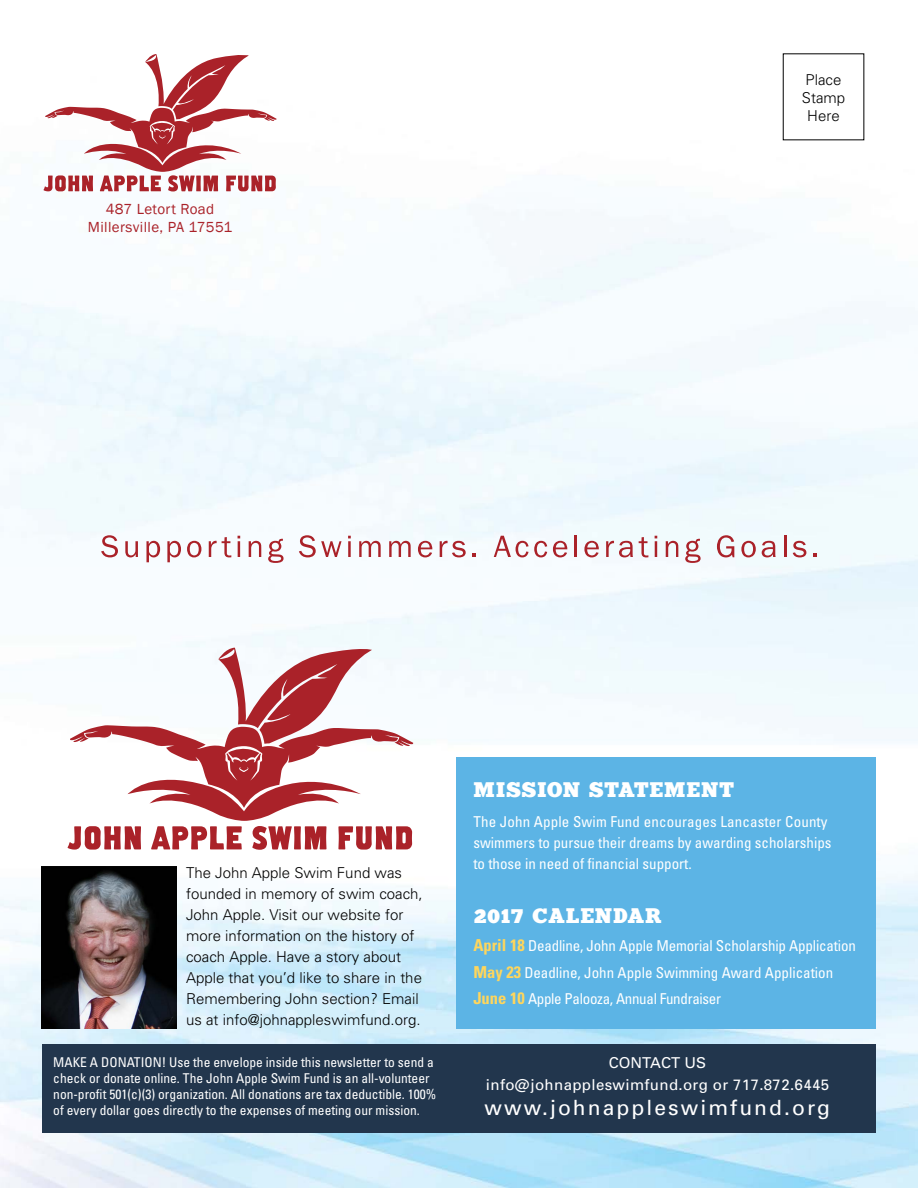
<style>
.page{position:relative;width:918px;height:1188px;background:#fff}
.page>*{position:absolute;margin:0;border:0;box-sizing:border-box;transform-origin:0 0}
.t1{font:21px "Merit";letter-spacing:.05em;color:#fff}
.t2{font:21px "Univers";letter-spacing:.1em;color:#fff}
.t3{font:condensed 15px/26.5px "Univers";color:#fff}
.t4{font:300 15px/21px "Univers";color:#000;text-align:center}
.t5{font:15px/22.5px "Univers";letter-spacing:.025em;color:#fff;text-align:center}
.t6{font:15px/18px "Franklin Gothic";letter-spacing:.025em;color:#aa2229;text-align:center}
.t7{font:condensed 13.5px/16.2px "Univers";color:#fff}
.s1{font-weight:700;font-size:16.5px;color:#ffd65c}
</style>
<div class="page">
<img style="left:0;top:53px;width:918px;height:1135px">
<svg style="left:44px;top:53px;width:233px;height:139px"></svg>
<svg style="left:101px;top:535px;width:17px;height:22px"></svg>
<svg style="left:125px;top:541px;width:13px;height:16px"></svg>
<svg style="left:146px;top:541px;width:14px;height:21px"></svg>
<svg style="left:167px;top:541px;width:14px;height:21px"></svg>
<svg style="left:187px;top:541px;width:14px;height:16px"></svg>
<svg style="left:209px;top:537px;width:22px;height:20px"></svg>
<svg style="left:238px;top:536px;width:2px;height:21px"></svg>
<svg style="left:249px;top:541px;width:12px;height:16px"></svg>
<svg style="left:268px;top:539px;width:16px;height:24px"></svg>
<svg style="left:299px;top:535px;width:43px;height:22px"></svg>
<hr style="left:348px;top:541px;width:3px;height:16px;background:#aa2229">
<svg style="left:359px;top:541px;width:22px;height:16px"></svg>
<svg style="left:389px;top:541px;width:22px;height:16px"></svg>
<svg style="left:418px;top:541px;width:14px;height:16px"></svg>
<svg style="left:440px;top:541px;width:26px;height:16px"></svg>
<svg style="left:494px;top:536px;width:53px;height:21px"></svg>
<svg style="left:553px;top:541px;width:14px;height:16px"></svg>
<hr style="left:575px;top:536px;width:2px;height:21px;background:#aa2229">
<svg style="left:584px;top:541px;width:15px;height:16px"></svg>
<svg style="left:606px;top:541px;width:27px;height:16px"></svg>
<svg style="left:639px;top:537px;width:9px;height:20px"></svg>
<svg style="left:655px;top:536px;width:2px;height:21px"></svg>
<svg style="left:666px;top:541px;width:12px;height:16px"></svg>
<svg style="left:685px;top:539px;width:16px;height:24px"></svg>
<svg style="left:717px;top:535px;width:17px;height:22px"></svg>
<svg style="left:741px;top:541px;width:15px;height:16px"></svg>
<svg style="left:762px;top:541px;width:14px;height:16px"></svg>
<hr style="left:784px;top:536px;width:2px;height:21px;background:#aa2229">
<svg style="left:793px;top:541px;width:13px;height:16px"></svg>
<svg style="left:813px;top:554px;width:4px;height:3px"></svg>
<svg style="left:68px;top:646px;width:345px;height:204px"></svg>
<div style="left:456px;top:757px;width:419px;height:272px;background:#5cb4e5"></div>
<div style="left:42px;top:1045px;width:833px;height:88px;background:#22364d"></div>
<img style="left:41px;top:867px;width:135px;height:162px">
<p class="t6" style="left:88px;top:200px;width:146px">487 Letort Road<br>Millersville, PA 17551</p>
<p class="t4" style="left:802px;top:70px;width:45px;line-height:18px">Place<br>Stamp<br>Here</p>
<p class="t4" style="left:186px;top:861px;width:238px;text-align:left">The John Apple Swim Fund was founded in memory of swim coach,<br>John Apple. Visit our website for more information on the history of coach Apple. Have a story about<br>Apple that you’d like to share in the<br>Remembering John section? Email us at info@johnappleswimfund.org.</p>
<h1 class="t1" style="left:473px;top:777px;width:262px">MISSION STATEMENT</h1>
<p class="t3" style="left:473px;top:810px;width:360px;line-height:21px">The John Apple Swim Fund encourages Lancaster County swimmers to pursue their dreams by awarding scholarships to those in need of financial support.</p>
<h1 class="t1" style="left:474px;top:903px;width:189px">2017 CALENDAR</h1>
<p class="t3" style="left:473px;top:932px;width:384px"><span class="s1">April 18</span> Deadline, John Apple Memorial Scholarship Application<br><span class="s1">May 23</span> Deadline, John Apple Swimming Award Application<br><span class="s1">June 10</span> Apple Palooza, Annual Fundraiser</p>
<p class="t7" style="left:53px;top:1053px;width:385px">MAKE A DONATION! Use the envelope inside this newsletter to send a check or donate online. The John Apple Swim Fund is an all-volunteer non-profit 501(c)(3) organization. All donations are tax deductible. 100% of every dollar goes directly to the expenses of meeting our mission.</p>
<p class="t5" style="left:486px;top:1051px;width:345px">CONTACT US<br>info@johnappleswimfund.org or 717.872.6445</p>
<h1 class="t2" style="left:485px;top:1095px;width:347px">www.johnappleswimfund.org</h1>
</div>
